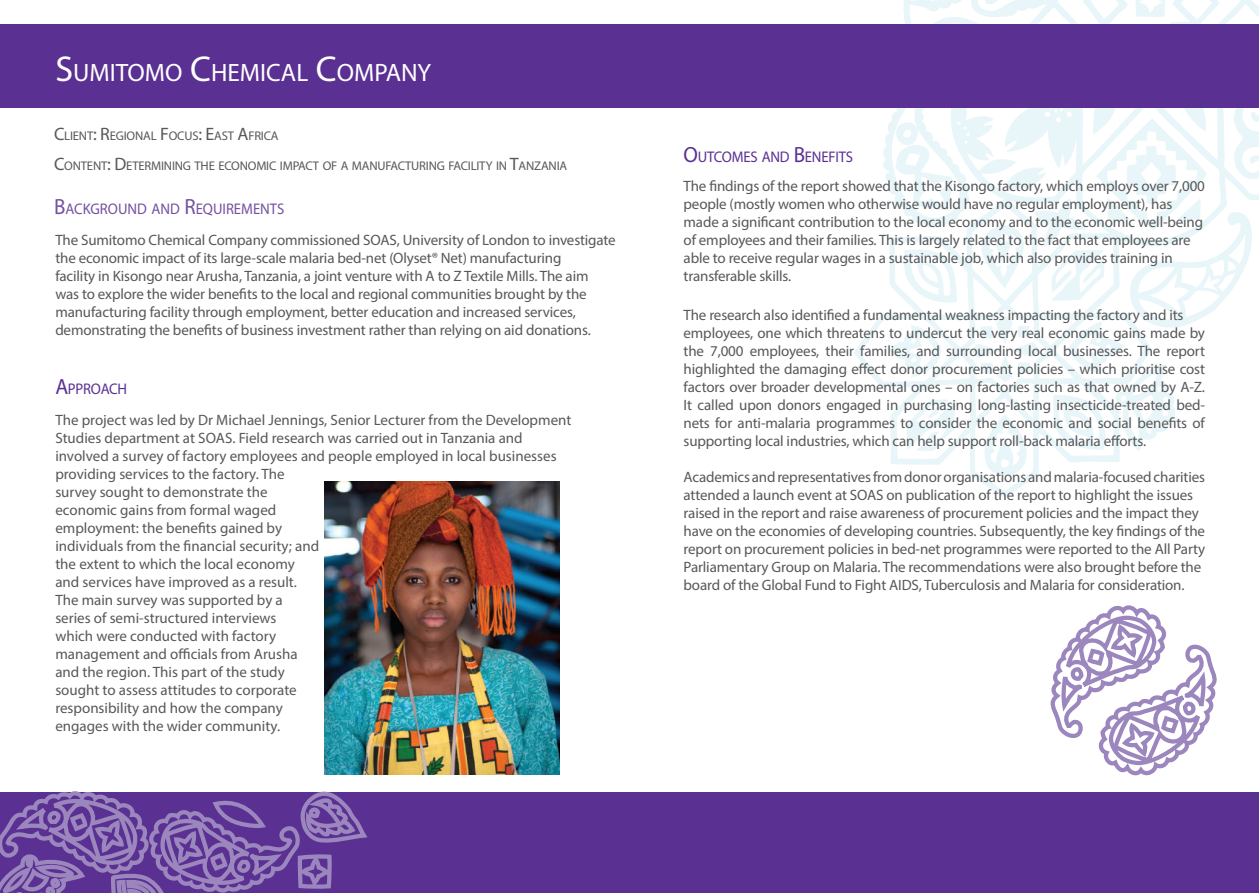
<style>
.page{position:relative;width:1259px;height:893px;background:#fff}
.page>*{position:absolute;margin:0;border:0;box-sizing:border-box;transform-origin:0 0}
.t1{font:25.2px "Myriad Pro";color:#fff}
.bullet_points{font:15.45px "Myriad Pro";letter-spacing:-.015em;color:#5a3092;scale:.95 1}
.Subheadings{font:15.45px "Myriad Pro";color:#7451a1;scale:.95 1}
.bullet_points-2{font:15px/18px "Myriad Pro";letter-spacing:-.01em;color:#57585a;text-align:justify}
.top_info{font:15px/18px "Myriad Pro";color:#57585a}
.bullet_points-3{font:12.6px "Myriad Pro";letter-spacing:-.015em;color:#57585a}
.s1{font-size:36px}
.s2{font-size:18px}
.s3{font-size:22.05px}
</style>
<div class="page">
<svg style="left:854px;top:0;width:405px;height:498px"></svg>
<svg style="left:882px;top:108px;width:377px;height:369px"></svg>
<div style="left:0;top:25px;width:1259px;height:83px;background:#5a3092"></div>
<div style="left:0;top:792px;width:1259px;height:101px;background:#5a3092"></div>
<svg style="left:0;top:791px;width:368px;height:102px"></svg>
<img style="left:324px;top:481px;width:235px;height:293px">
<svg style="left:1050px;top:605px;width:167px;height:171px"></svg>
<p class="t1" style="left:55px;top:57px;width:377px"><span class="s1">S</span>UMITOMO <span class="s1">C</span>HEMICAL <span class="s1">C</span>OMPANY</p>
<p class="bullet_points-3" style="left:54px;top:128px;width:226px"><span class="s2">C</span>LIENT<span class="s2">: R</span>EGIONAL <span class="s2">F</span>OCUS<span class="s2">: E</span>AST <span class="s2">A</span>FRICA</p>
<p class="bullet_points-3" style="left:54px;top:158px;width:515px"><span class="s2">C</span>ONTENT<span class="s2">: D</span>ETERMINING THE ECONOMIC IMPACT OF A MANUFACTURING FACILITY IN <span class="s2">T</span>ANZANIA</p>
<p class="Subheadings" style="left:54px;top:199px;width:244px"><span class="s3">B</span>ACKGROUND AND <span class="s3">R</span>EQUIREMENTS</p>
<p class="bullet_points-2" style="left:55px;top:231px;width:562px">The Sumitomo Chemical Company commissioned SOAS, University of London to investigate</p>
<p class="bullet_points-2" style="left:55px;top:249px;width:507px">the economic impact of its large-scale malaria bed-net (Olyset® Net) manufacturing</p>
<p class="bullet_points-2" style="left:55px;top:267px;width:535px">facility in Kisongo near Arusha, Tanzania, a joint venture with A to Z Textile Mills. The aim</p>
<p class="bullet_points-2" style="left:55px;top:285px;width:533px">was to explore the wider benefits to the local and regional communities brought by the</p>
<p class="bullet_points-2" style="left:55px;top:303px;width:522px">manufacturing facility through employment, better education and increased services,</p>
<p class="bullet_points-2" style="left:55px;top:321px;width:537px">demonstrating the benefits of business investment rather than relying on aid donations.</p>
<p class="bullet_points" style="left:55px;top:379px;width:77px"><span class="s3">A</span>PPROACH</p>
<p class="top_info" style="left:55px;top:411px;width:517px">The project was led by Dr Michael Jennings, Senior Lecturer from the Development Studies department at SOAS. Field research was carried out in Tanzania and involved a survey of factory employees and people employed in local businesses providing services to the factory. The<br>survey sought to demonstrate the<br>economic gains from formal waged<br>employment: the benefits gained by<br>individuals from the financial security; and<br>the extent to which the local economy<br>and services have improved as a result.<br>The main survey was supported by a<br>series of semi-structured interviews<br>which were conducted with factory<br>management and officials from Arusha<br>and the region. This part of the study<br>sought to assess attitudes to corporate<br>responsibility and how the company<br>engages with the wider community.</p>
<p class="bullet_points" style="left:683px;top:147px;width:180px"><span class="s3">O</span>UTCOMES AND <span class="s3">B</span>ENEFITS</p>
<p class="bullet_points-2" style="left:683px;top:177px;width:523px">The findings of the report showed that the Kisongo factory, which employs over 7,000</p>
<p class="bullet_points-2" style="left:683px;top:195px;width:490px">people (mostly women who otherwise would have no regular employment), has</p>
<p class="bullet_points-2" style="left:683px;top:213px;width:521px">made a significant contribution to the local economy and to the economic well-being</p>
<p class="bullet_points-2" style="left:683px;top:231px;width:508px">of employees and their families. This is largely related to the fact that employees are</p>
<p class="bullet_points-2" style="left:683px;top:249px;width:491px">able to receive regular wages in a sustainable job, which also provides training in</p>
<p class="bullet_points-2" style="left:683px;top:267px;width:109px">transferable skills.</p>
<p class="bullet_points-2" style="left:683px;top:306px;width:501px">The research also identified a fundamental weakness impacting the factory and its</p>
<p class="bullet_points-2" style="left:683px;top:324px;width:523px">employees, one which threatens to undercut the very real economic gains made by the 7,000 employees, their families, and surrounding local businesses. The report highlighted the damaging effect donor procurement policies – which prioritise cost factors over broader developmental ones – on factories such as that owned by A-Z.<br>It called upon donors engaged in purchasing long-lasting insecticide-treated bed&shy;nets for anti-malaria programmes to consider the economic and social benefits of supporting local industries, which can help support roll-back malaria efforts.</p>
<p class="bullet_points-2" style="left:683px;top:468px;width:523px">Academics and representatives from donor organisations and malaria-focused charities</p>
<p class="bullet_points-2" style="left:683px;top:486px;width:511px">attended a launch event at SOAS on publication of the report to highlight the issues</p>
<p class="bullet_points-2" style="left:683px;top:504px;width:517px">raised in the report and raise awareness of procurement policies and the impact they</p>
<p class="bullet_points-2" style="left:683px;top:522px;width:523px">have on the economies of developing countries. Subsequently, the key findings of the</p>
<p class="bullet_points-2" style="left:683px;top:540px;width:523px">report on procurement policies in bed-net programmes were reported to the All Party</p>
<p class="bullet_points-2" style="left:683px;top:558px;width:519px">Parliamentary Group on Malaria. The recommendations were also brought before the</p>
<p class="bullet_points-2" style="left:683px;top:576px;width:502px">board of the Global Fund to Fight AIDS, Tuberculosis and Malaria for consideration.</p>
</div>
